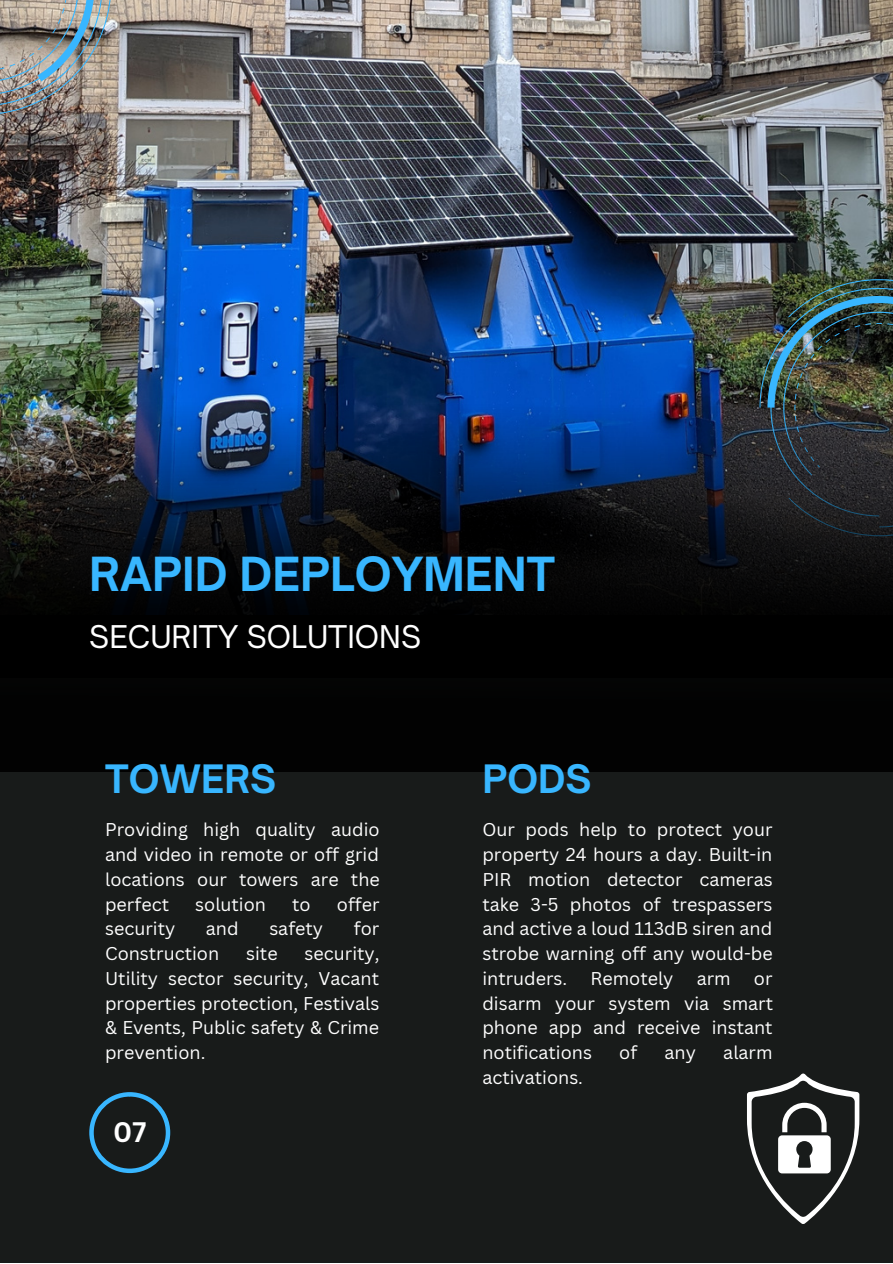
<style>
.page{position:relative;width:893px;height:1264px;background:#fff}
.page>*{position:absolute;margin:0;border:0;box-sizing:border-box;transform-origin:0 0}
.t1{font:700 45px "Open Sauce One";color:#38b6ff}
.t2{font:700 37.5px "Open Sauce One";color:#38b6ff}
.t3{font:30px "Open Sauce One";color:#fff}
.t4{font:700 27.45px "Canva Sans";color:#fff}
.t5{font:18px/24.8px "Canva Sans";color:#fff;text-align:justify}
</style>
<div class="page">
<div style="left:0;top:0;width:892px;height:1262px;background:#181b1a"></div>
<img style="left:164px;top:0;width:728px;height:37px">
<svg style="left:89px;top:1092px;width:81px;height:81px"></svg>
<img style="left:0;top:0;width:164px;height:37px">
<img style="left:0;top:37px;width:892px;height:93px">
<img style="left:0;top:130px;width:892px;height:641px">
<svg style="left:747px;top:1073px;width:112px;height:151px"></svg>
<h1 class="t1" style="left:89px;top:546px;width:467px">RAPID DEPLOYMENT</h1>
<h3 class="t3" style="left:89px;top:618px;width:333px">SECURITY SOLUTIONS</h3>
<h2 class="t2" style="left:105px;top:755px;width:173px">TOWERS</h2>
<p class="t5" style="left:105px;top:817px;width:276px">Providing high quality audio and video in remote or off grid locations our towers are the perfect</p>
<p class="t5" style="left:195px;top:891px;width:72px">solution</p>
<p class="t5" style="left:292px;top:891px;width:20px">to</p>
<p class="t5" style="left:337px;top:891px;width:44px">offer</p>
<p class="t5" style="left:105px;top:916px;width:72px">security</p>
<p class="t5" style="left:206px;top:916px;width:34px">and</p>
<p class="t5" style="left:269px;top:916px;width:55px">safety</p>
<p class="t5" style="left:354px;top:916px;width:27px">for</p>
<p class="t5" style="left:105px;top:940px;width:116px">Construction</p>
<p class="t5" style="left:246px;top:940px;width:33px">site</p>
<p class="t5" style="left:105px;top:940px;width:276px;text-indent:199px">security, Utility sector security, Vacant properties protection, Festivals &amp; Events, Public safety &amp; Crime prevention.</p>
<h3 class="t4" style="left:113px;top:1112px;width:35px">07</h3>
<h2 class="t2" style="left:482px;top:755px;width:111px">PODS</h2>
<p class="t5" style="left:482px;top:817px;width:292px">Our pods help to protect your property 24 hours a day. Built-in PIR motion detector cameras take 3-5 photos of trespassers and active a loud 113dB siren and strobe warning off any would-be intruders.</p>
<p class="t5" style="left:590px;top:965px;width:84px">Remotely</p>
<p class="t5" style="left:696px;top:965px;width:35px">arm</p>
<p class="t5" style="left:482px;top:965px;width:292px;text-indent:271px">or disarm your system via smart phone app and receive instant notifications</p>
<p class="t5" style="left:619px;top:1039px;width:20px">of</p>
<p class="t5" style="left:664px;top:1039px;width:33px">any</p>
<p class="t5" style="left:723px;top:1039px;width:51px">alarm</p>
<p class="t5" style="left:482px;top:1064px;width:102px">activations.</p>
</div>
